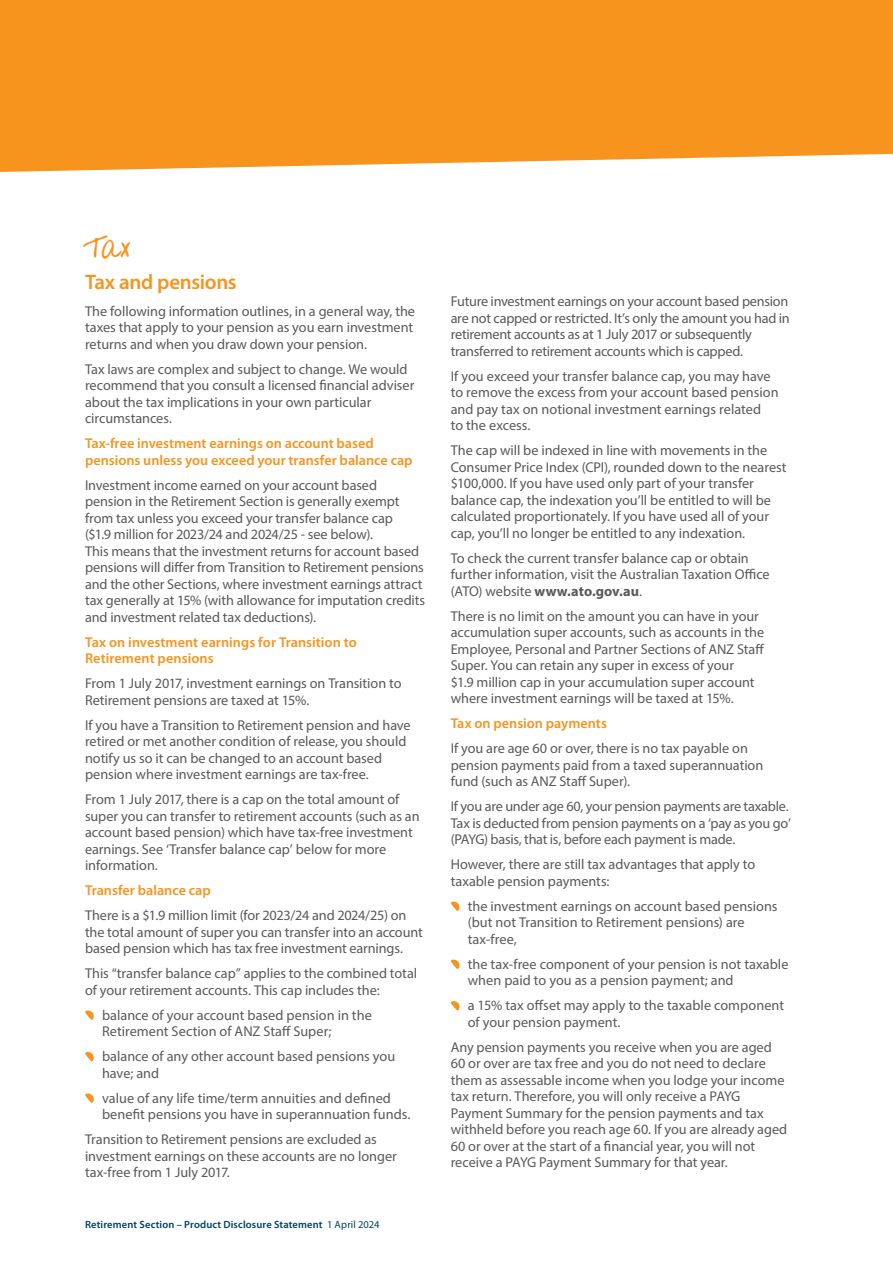
<style>
.page{position:relative;width:893px;height:1263px;background:#fff}
.page>*{position:absolute;margin:0;border:0;box-sizing:border-box;transform-origin:0 0}
.t1{font:36px "ANZ Script";color:#f7941e}
.t2{font:600 21px "Myriad Pro";letter-spacing:-.015em;color:#f7941e}
.t3{font:14.25px/16.5px "Myriad Pro";letter-spacing:-.005em;color:#58595b}
.t4{font:600 14.25px/16.5px "Myriad Pro";color:#f7941e}
.t5{font:600 10.5px "Myriad Pro";letter-spacing:.015em;color:#004062}
.s1{font-weight:400}
.s2{font-weight:700}
</style>
<div class="page">
<div style="left:0;top:0;width:893px;height:172px;background:#f7941e"></div>
<svg style="left:85px;top:1010px;width:9px;height:10px"></svg>
<svg style="left:85px;top:1052px;width:9px;height:9px"></svg>
<svg style="left:85px;top:1093px;width:9px;height:10px"></svg>
<svg style="left:451px;top:901px;width:9px;height:10px"></svg>
<svg style="left:451px;top:959px;width:9px;height:10px"></svg>
<svg style="left:451px;top:1001px;width:9px;height:9px"></svg>
<h1 class="t1" style="left:85px;top:222px;width:47px">Tax</h1>
<h2 class="t2" style="left:85px;top:269px;width:153px">Tax and pensions</h2>
<p class="t3" style="left:85px;top:302px;width:332px">The following information outlines, in a general way, the taxes that apply to your pension as you earn investment returns and when you draw down your pension.</p>
<p class="t3" style="left:85px;top:360px;width:331px">Tax laws are complex and subject to change. We would recommend that you consult a licensed financial adviser about the tax implications in your own particular circumstances.</p>
<p class="t4" style="left:85px;top:435px;width:329px">Tax-free investment earnings on account based pensions unless you exceed your transfer balance cap</p>
<p class="t3" style="left:85px;top:476px;width:342px">Investment income earned on your account based pension in the Retirement Section is generally exempt from tax unless you exceed your transfer balance cap<br>($1.9 million for 2023/24 and 2024/25 - see below).<br>This means that the investment returns for account based pensions will differ from Transition to Retirement pensions and the other Sections, where investment earnings attract tax generally at 15% (with allowance for imputation credits and investment related tax deductions).</p>
<p class="t4" style="left:85px;top:633px;width:273px">Tax on investment earnings for Transition to<br>Retirement pensions</p>
<p class="t3" style="left:85px;top:675px;width:318px">From 1 July 2017, investment earnings on Transition to<br>Retirement pensions are taxed at 15%.</p>
<p class="t3" style="left:85px;top:716px;width:327px">If you have a Transition to Retirement pension and have retired or met another condition of release, you should notify us so it can be changed to an account based pension where investment earnings are tax-free.</p>
<p class="t3" style="left:85px;top:791px;width:336px">From 1 July 2017, there is a cap on the total amount of super you can transfer to retirement accounts (such as an account based pension) which have tax-free investment earnings. See ‘Transfer balance cap’ below for more information.</p>
<p class="t4" style="left:85px;top:882px;width:127px">Transfer balance cap</p>
<p class="t3" style="left:85px;top:907px;width:339px">There is a $1.9 million limit (for 2023/24 and 2024/25) on the total amount of super you can transfer into an account based pension which has tax free investment earnings.</p>
<p class="t3" style="left:85px;top:965px;width:334px">This “transfer balance cap” applies to the combined total of your retirement accounts. This cap includes the:</p>
<p class="t3" style="left:102px;top:1006px;width:271px">balance of your account based pension in the<br>Retirement Section of ANZ Staff Super;</p>
<p class="t3" style="left:102px;top:1048px;width:295px">balance of any other account based pensions you have; and</p>
<p class="t3" style="left:102px;top:1089px;width:310px">value of any life time/term annuities and defined benefit pensions you have in superannuation funds.</p>
<p class="t3" style="left:85px;top:1131px;width:313px">Transition to Retirement pensions are excluded as investment earnings on these accounts are no longer tax-free from 1 July 2017.</p>
<p class="t5" style="left:85px;top:1218px;width:296px">Retirement Section – Product Disclosure Statement <span class="s1">1 April 2024</span></p>
<p class="t3" style="left:451px;top:293px;width:341px">Future investment earnings on your account based pension are not capped or restricted. It’s only the amount you had in retirement accounts as at 1 July 2017 or subsequently transferred to retirement accounts which is capped.</p>
<p class="t3" style="left:451px;top:368px;width:329px">If you exceed your transfer balance cap, you may have to remove the excess from your account based pension and pay tax on notional investment earnings related<br>to the excess.</p>
<p class="t3" style="left:451px;top:442px;width:337px">The cap will be indexed in line with movements in the Consumer Price Index (CPI), rounded down to the nearest $100,000. If you have used only part of your transfer balance cap, the indexation you’ll be entitled to will be calculated proportionately. If you have used all of your cap, you’ll no longer be entitled to any indexation.</p>
<p class="t3" style="left:451px;top:550px;width:320px">To check the current transfer balance cap or obtain further information, visit the Australian Taxation Office (ATO) website <span class="s2">www.ato.gov.au</span>.</p>
<p class="t3" style="left:451px;top:608px;width:315px">There is no limit on the amount you can have in your accumulation super accounts, such as accounts in the Employee, Personal and Partner Sections of ANZ Staff Super. You can retain any super in excess of your<br>$1.9 million cap in your accumulation super account where investment earnings will be taxed at 15%.</p>
<p class="t4" style="left:451px;top:715px;width:158px">Tax on pension payments</p>
<p class="t3" style="left:451px;top:740px;width:314px">If you are age 60 or over, there is no tax payable on pension payments paid from a taxed superannuation fund (such as ANZ Staff Super).</p>
<p class="t3" style="left:451px;top:798px;width:342px">If you are under age 60, your pension payments are taxable.<br>Tax is deducted from pension payments on a ‘pay as you go’ (PAYG) basis, that is, before each payment is made.</p>
<p class="t3" style="left:451px;top:856px;width:306px">However, there are still tax advantages that apply to taxable pension payments:</p>
<p class="t3" style="left:468px;top:898px;width:311px">the investment earnings on account based pensions (but not Transition to Retirement pensions) are tax-free,</p>
<p class="t3" style="left:468px;top:956px;width:322px">the tax-free component of your pension is not taxable when paid to you as a pension payment; and</p>
<p class="t3" style="left:468px;top:997px;width:318px">a 15% tax offset may apply to the taxable component of your pension payment.</p>
<p class="t3" style="left:451px;top:1039px;width:338px">Any pension payments you receive when you are aged 60 or over are tax free and you do not need to declare them as assessable income when you lodge your income tax return. Therefore, you will only receive a PAYG Payment Summary for the pension payments and tax withheld before you reach age 60. If you are already aged 60 or over at the start of a financial year, you will not receive a PAYG Payment Summary for that year.</p>
</div>
